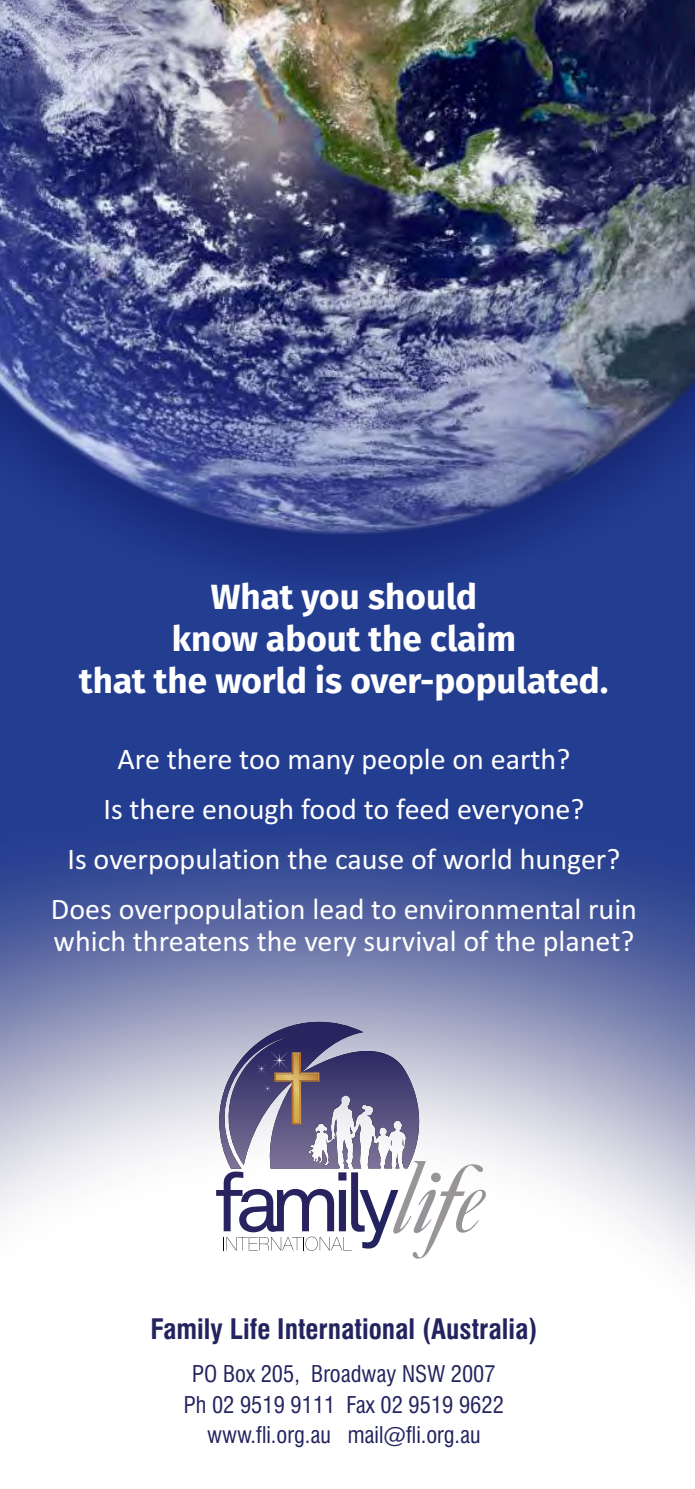
<style>
.page{position:relative;width:695px;height:1489px;background:#fff}
.page>*{position:absolute;margin:0;border:0;box-sizing:border-box;transform-origin:0 0}
.t1{font:700 35px/42px "Fira Sans OT";color:#fff;text-align:center}
.t2{font:30px/50px "Calibri";color:#fff;text-align:center}
.t3{font:700 condensed 27.5px "Swiss 721 BT";color:#23235f}
.t4{font:condensed 22.5px/30.8px "Swiss 721 BT";color:#23235f;text-align:center}
</style>
<div class="page">
<img style="left:0;top:593px;width:694px;height:675px">
<div style="left:0;top:0;width:694px;height:593px;background:#303092;opacity:.69"></div>
<img style="left:0;top:0;width:694px;height:535px">
<svg style="left:215px;top:1021px;width:271px;height:238px"></svg>
<p class="t1" style="left:79px;top:576px;width:530px">What you should<br>know about the claim<br>that the world is over-populated.</p>
<p class="t2" style="left:51px;top:736px;width:587px">Are there too many people on earth?<br>Is there enough food to feed everyone?<br>Is overpopulation the cause of world hunger?<br>Does overpopulation lead to environmental ruin</p>
<p class="t2" style="left:53px;top:918px;width:582px">which threatens the very survival of the planet?</p>
<p class="t3" style="left:150px;top:1317px;width:388px">Family Life International (Australia)</p>
<p class="t4" style="left:184px;top:1360px;width:321px">PO Box 205, Broadway NSW 2007<br>Ph 02 9519 9111 Fax 02 9519 9622 www.fli.org.au mail@fli.org.au</p>
</div>
